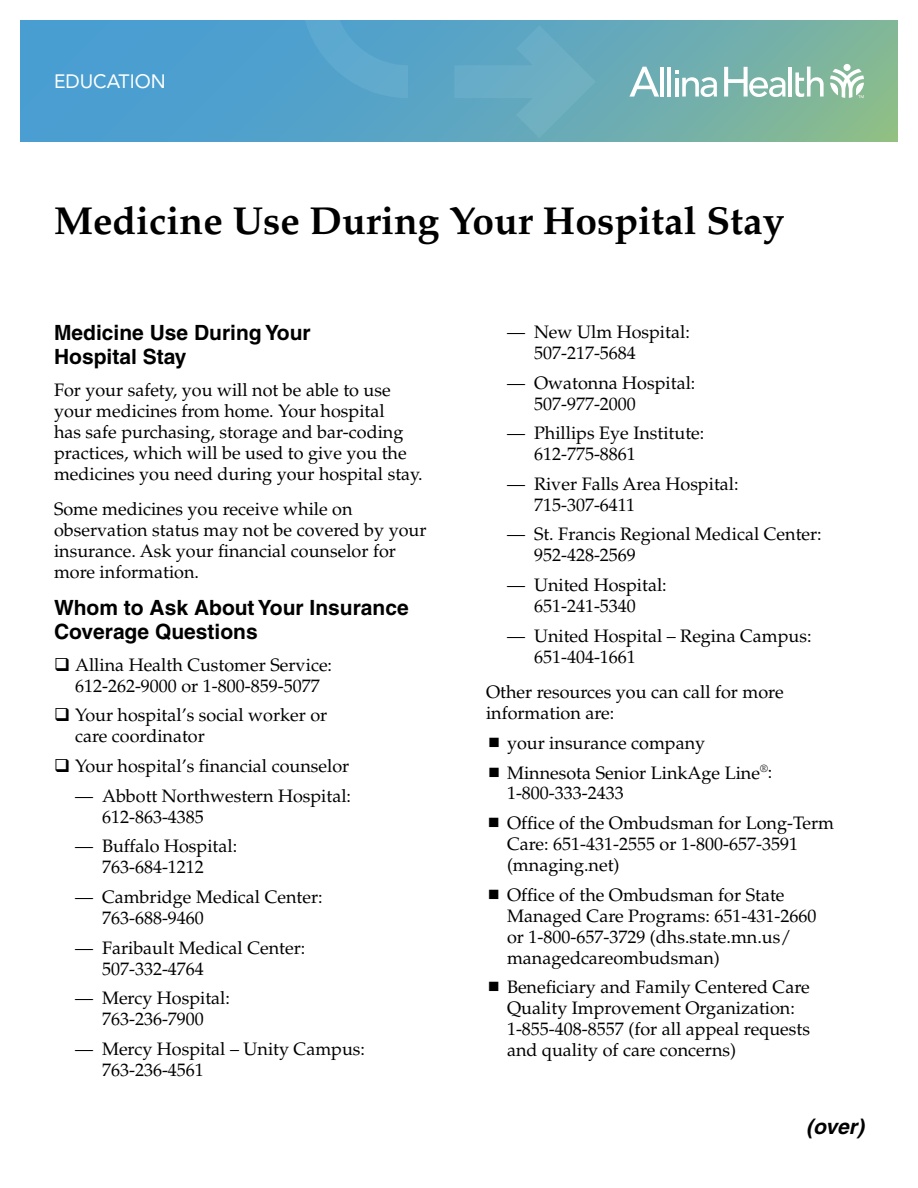
<style>
.page{position:relative;width:918px;height:1188px;background:#fff}
.page>*{position:absolute;margin:0;border:0;box-sizing:border-box;transform-origin:0 0}
.t1{font:700 39px "Palatino";color:#000}
.t2{font:700 21px/24px "Helvetica";color:#000}
.t3{font:italic 700 21px "Helvetica";color:#000}
.t4{font:19.2px "Avenir LT Std";color:#fff}
.t5{font:18px/21px "Palatino";color:#000}
</style>
<div class="page">
<svg style="left:20px;top:20px;width:878px;height:122px"></svg>
<svg style="left:830px;top:69px;width:34px;height:29px"></svg>
<div style="left:844px;top:64px;width:7px;height:7px;background:#fff;border-radius:50%"></div>
<hr style="left:660px;top:67px;width:4px;height:30px;background:#fff">
<hr style="left:667px;top:67px;width:4px;height:30px;background:#fff">
<hr style="left:789px;top:67px;width:3px;height:30px;background:#fff">
<svg style="left:795px;top:67px;width:29px;height:30px"></svg>
<svg style="left:675px;top:71px;width:42px;height:26px"></svg>
<svg style="left:629px;top:67px;width:30px;height:30px"></svg>
<svg style="left:724px;top:67px;width:62px;height:30px"></svg>
<svg style="left:454px;top:25px;width:142px;height:113px"></svg>
<svg style="left:301px;top:20px;width:127px;height:78px"></svg>
<p class="t4" style="left:54px;top:70px;width:113px">EDUCATION</p>
<h1 class="t1" style="left:54px;top:198px;width:732px">Medicine Use During Your Hospital Stay</h1>
<p class="t2" style="left:54px;top:321px;width:258px">Medicine Use During Your<br>Hospital Stay</p>
<p class="t5" style="left:54px;top:380px;width:370px">For your safety, you will not be able to use your medicines from home. Your hospital<br>has safe purchasing, storage and bar-coding practices, which will be used to give you the medicines you need during your hospital stay.</p>
<p class="t5" style="left:54px;top:498px;width:374px">Some medicines you receive while on observation status may not be covered by your insurance. Ask your financial counselor for more information.</p>
<p class="t2" style="left:54px;top:595px;width:356px">Whom to Ask About Your Insurance<br>Coverage Questions</p>
<p class="t5" style="left:75px;top:655px;width:259px">Allina Health Customer Service:<br>612-262-9000 or 1-800-859-5077</p>
<p class="t5" style="left:75px;top:705px;width:254px">Your hospital’s social worker or care coordinator</p>
<p class="t5" style="left:75px;top:756px;width:276px">Your hospital’s financial counselor</p>
<p class="t5" style="left:102px;top:785px;width:251px;text-indent:-27px">— Abbott Northwestern Hospital:<br>612-863-4385</p>
<p class="t5" style="left:75px;top:836px;width:164px;text-align:center">— Buffalo Hospital:<br>763-684-1212</p>
<p class="t5" style="left:102px;top:887px;width:222px;text-indent:-27px">— Cambridge Medical Center:<br>763-688-9460</p>
<p class="t5" style="left:102px;top:937px;width:205px;text-indent:-27px">— Faribault Medical Center:<br>507-332-4764</p>
<p class="t5" style="left:75px;top:988px;width:157px;text-align:center">— Mercy Hospital:<br>763-236-7900</p>
<p class="t5" style="left:102px;top:1039px;width:265px;text-indent:-27px">— Mercy Hospital – Unity Campus:<br>763-236-4561</p>
<p class="t5" style="left:534px;top:322px;width:157px;text-indent:-27px">— New Ulm Hospital:<br>507-217-5684</p>
<p class="t5" style="left:534px;top:372px;width:163px;text-indent:-27px">— Owatonna Hospital:<br>507-977-2000</p>
<p class="t5" style="left:534px;top:423px;width:172px;text-indent:-27px">— Phillips Eye Institute:<br>612-775-8861</p>
<p class="t5" style="left:534px;top:474px;width:206px;text-indent:-27px">— River Falls Area Hospital:<br>715-307-6411</p>
<p class="t5" style="left:534px;top:524px;width:289px;text-indent:-27px">— St. Francis Regional Medical Center:<br>952-428-2569</p>
<p class="t5" style="left:507px;top:575px;width:161px;text-align:center">— United Hospital:<br>651-241-5340</p>
<p class="t5" style="left:534px;top:626px;width:279px;text-indent:-27px">— United Hospital – Regina Campus:<br>651-404-1661</p>
<p class="t5" style="left:486px;top:682px;width:299px">Other resources you can call for more information are:</p>
<p class="t5" style="left:507px;top:728px;width:267px;line-height:29.7px">your insurance company<br>Minnesota Senior LinkAge Line<sup>®</sup>:</p>
<p class="t5" style="left:507px;top:779px;width:329px;line-height:29.7px">1-800-333-2433<br>Office of the Ombudsman for Long-Term</p>
<p class="t5" style="left:507px;top:834px;width:293px">Care: 651-431-2555 or 1-800-657-3591 (mnaging.net)</p>
<p class="t5" style="left:507px;top:884px;width:311px">Office of the Ombudsman for State Managed Care Programs: 651-431-2660 or 1-800-657-3729 (dhs.state.mn.us/ managedcareombudsman)</p>
<p class="t5" style="left:507px;top:977px;width:304px">Beneficiary and Family Centered Care Quality Improvement Organization:<br>1-855-408-8557 (for all appeal requests and quality of care concerns)</p>
<p class="t3" style="left:806px;top:1114px;width:59px">(over)</p>
</div>
